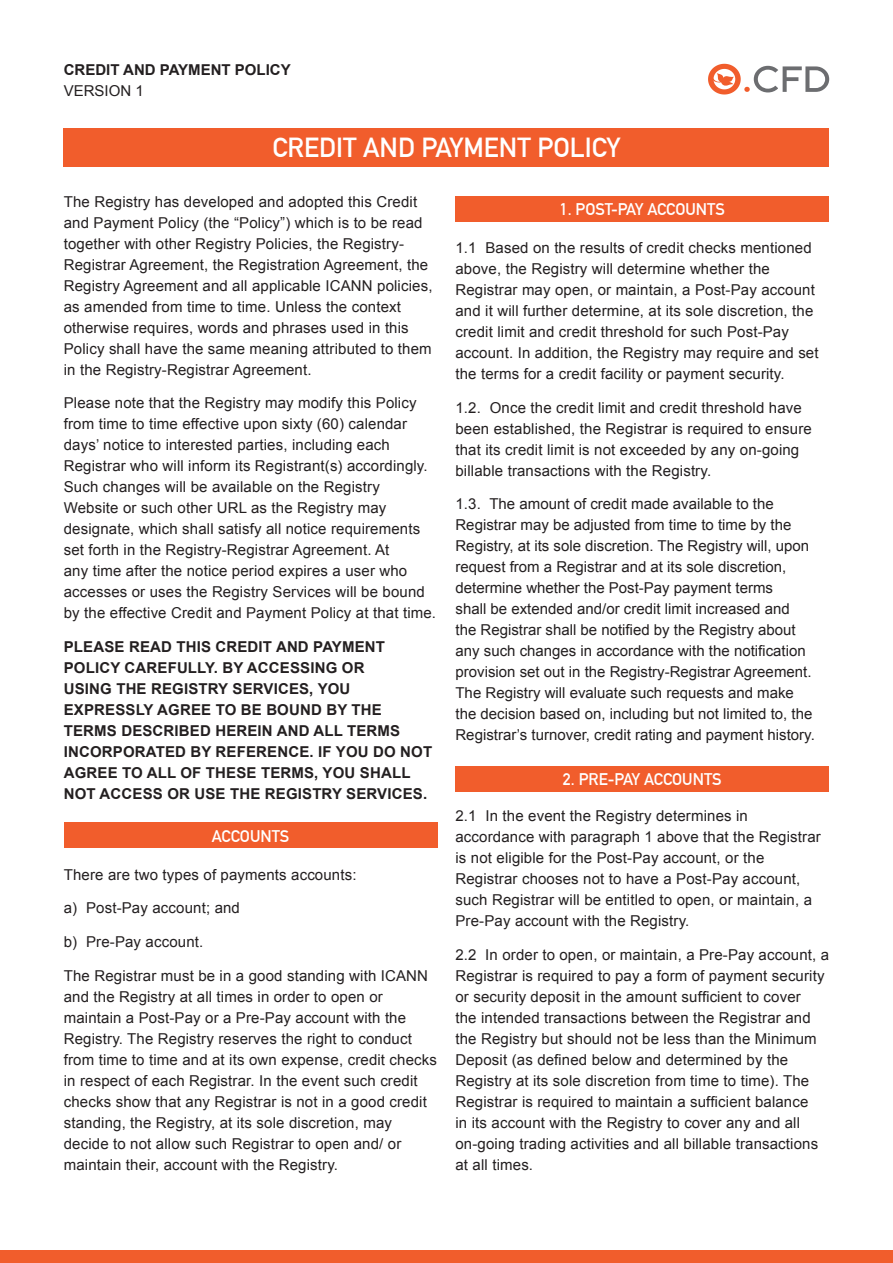
<style>
.page{position:relative;width:893px;height:1263px;background:#fff}
.page>*{position:absolute;margin:0;border:0;box-sizing:border-box;transform-origin:0 0}
.t1{font:700 27px "DIN Alternate";color:#fff}
.t2{font:700 16.5px "DIN Alternate";color:#fff}
.t3{font:15px/21px "Arial";letter-spacing:.01em;color:#231f20}
.t4{font:700 15px/21px "Arial";letter-spacing:.01em;color:#231f20}
</style>
<div class="page">
<div style="left:0;top:1250px;width:893px;height:13px;background:#f15d2c"></div>
<div style="left:64px;top:129px;width:765px;height:38px;background:#f15d2c"></div>
<div style="left:64px;top:822px;width:373px;height:26px;background:#f15d2c"></div>
<div style="left:455px;top:766px;width:374px;height:25px;background:#f15d2c"></div>
<div style="left:455px;top:196px;width:374px;height:26px;background:#f15d2c"></div>
<svg style="left:708px;top:64px;width:121px;height:30px"></svg>
<p class="t4" style="left:64px;top:59px;width:228px">CREDIT AND PAYMENT POLICY</p>
<p class="t3" style="left:64px;top:80px;width:82px">VERSION 1</p>
<p class="t1" style="left:273px;top:127px;width:349px">CREDIT AND PAYMENT POLICY</p>
<p class="t3" style="left:64px;top:191px;width:370px">The Registry has developed and adopted this Credit and Payment Policy (the “Policy”) which is to be read together with other Registry Policies, the Registry-Registrar Agreement, the Registration Agreement, the Registry Agreement and all applicable ICANN policies, as amended from time to time. Unless the context otherwise requires, words and phrases used in this Policy shall have the same meaning attributed to them in the Registry-Registrar Agreement.</p>
<p class="t3" style="left:64px;top:393px;width:374px">Please note that the Registry may modify this Policy from time to time effective upon sixty (60) calendar days’ notice to interested parties, including each Registrar who will inform its Registrant(s) accordingly.<br>Such changes will be available on the Registry Website or such other URL as the Registry may designate, which shall satisfy all notice requirements set forth in the Registry-Registrar Agreement. At<br>any time after the notice period expires a user who accesses or uses the Registry Services will be bound by the effective Credit and Payment Policy at that time.</p>
<p class="t4" style="left:64px;top:637px;width:370px">PLEASE READ THIS CREDIT AND PAYMENT POLICY CAREFULLY. BY ACCESSING OR<br>USING THE REGISTRY SERVICES, YOU EXPRESSLY AGREE TO BE BOUND BY THE TERMS DESCRIBED HEREIN AND ALL TERMS INCORPORATED BY REFERENCE. IF YOU DO NOT AGREE TO ALL OF THESE TERMS, YOU SHALL NOT ACCESS OR USE THE REGISTRY SERVICES.</p>
<p class="t2" style="left:212px;top:823px;width:79px">ACCOUNTS</p>
<p class="t3" style="left:64px;top:864px;width:294px">There are two types of payments accounts:</p>
<p class="t3" style="left:64px;top:898px;width:178px">a) Post-Pay account; and</p>
<p class="t3" style="left:64px;top:931px;width:141px">b) Pre-Pay account.</p>
<p class="t3" style="left:64px;top:965px;width:375px">The Registrar must be in a good standing with ICANN and the Registry at all times in order to open or maintain a Post-Pay or a Pre-Pay account with the Registry. The Registry reserves the right to conduct from time to time and at its own expense, credit checks in respect of each Registrar. In the event such credit checks show that any Registrar is not in a good credit standing, the Registry, at its sole discretion, may decide to not allow such Registrar to open and/ or maintain their, account with the Registry.</p>
<p class="t2" style="left:560px;top:197px;width:167px">1. POST-PAY ACCOUNTS</p>
<p class="t3" style="left:455px;top:237px;width:365px">1.1 Based on the results of credit checks mentioned above, the Registry will determine whether the Registrar may open, or maintain, a Post-Pay account and it will further determine, at its sole discretion, the credit limit and credit threshold for such Post-Pay account. In addition, the Registry may require and set the terms for a credit facility or payment security.</p>
<p class="t3" style="left:455px;top:397px;width:358px">1.2. Once the credit limit and credit threshold have been established, the Registrar is required to ensure that its credit limit is not exceeded by any on-going billable transactions with the Registry.</p>
<p class="t3" style="left:455px;top:494px;width:361px">1.3. The amount of credit made available to the Registrar may be adjusted from time to time by the Registry, at its sole discretion. The Registry will, upon request from a Registrar and at its sole discretion, determine whether the Post-Pay payment terms<br>shall be extended and/or credit limit increased and<br>the Registrar shall be notified by the Registry about any such changes in accordance with the notification provision set out in the Registry-Registrar Agreement.<br>The Registry will evaluate such requests and make the decision based on, including but not limited to, the Registrar’s turnover, credit rating and payment history.</p>
<p class="t2" style="left:563px;top:767px;width:160px">2. PRE-PAY ACCOUNTS</p>
<p class="t3" style="left:455px;top:805px;width:367px">2.1 In the event the Registry determines in accordance with paragraph 1 above that the Registrar is not eligible for the Post-Pay account, or the Registrar chooses not to have a Post-Pay account, such Registrar will be entitled to open, or maintain, a Pre-Pay account with the Registry.</p>
<p class="t3" style="left:455px;top:944px;width:375px">2.2 In order to open, or maintain, a Pre-Pay account, a Registrar is required to pay a form of payment security or security deposit in the amount sufficient to cover<br>the intended transactions between the Registrar and the Registry but should not be less than the Minimum Deposit (as defined below and determined by the Registry at its sole discretion from time to time). The Registrar is required to maintain a sufficient balance<br>in its account with the Registry to cover any and all on-going trading activities and all billable transactions at all times.</p>
</div>
